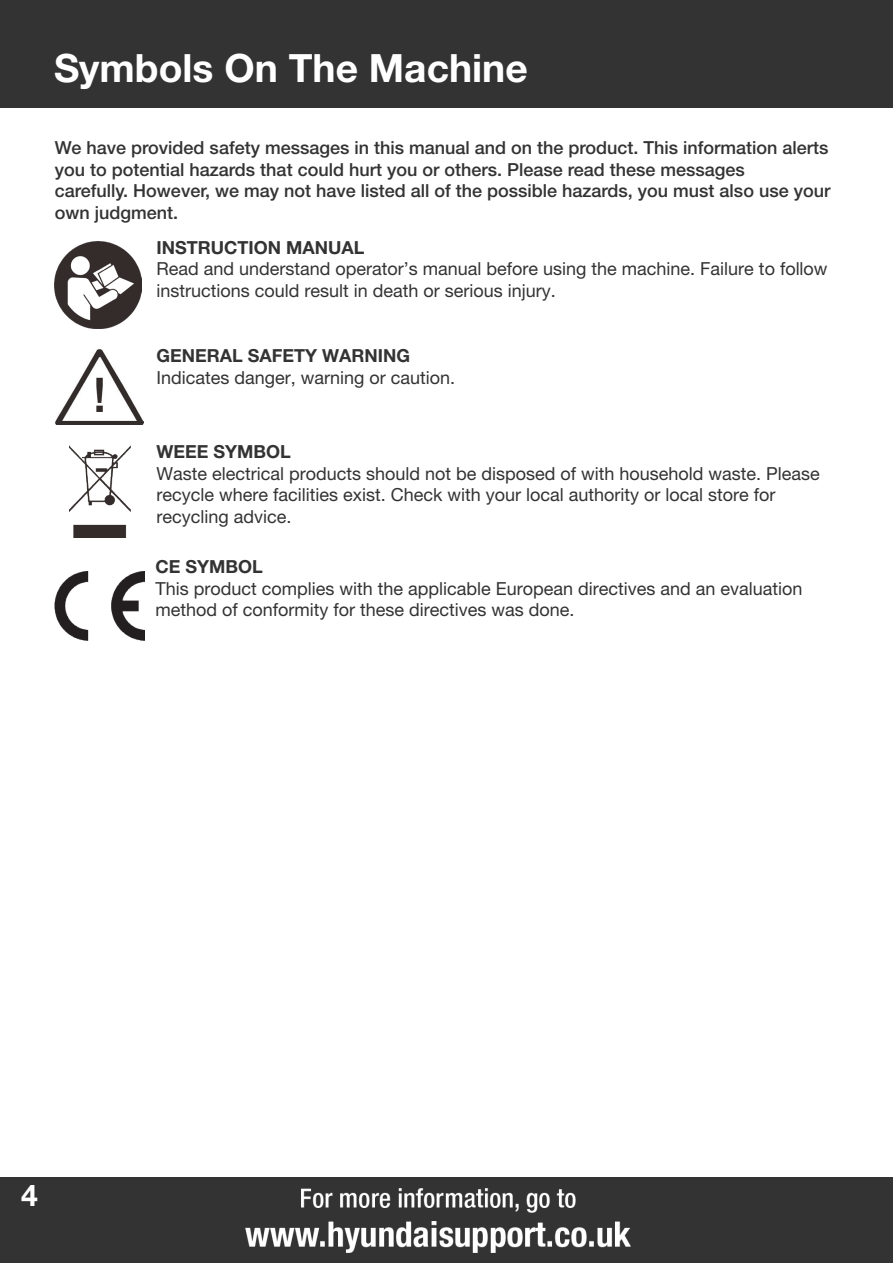
<style>
.page{position:relative;width:893px;height:1263px;background:#fff}
.page>*{position:absolute;margin:0;border:0;box-sizing:border-box;transform-origin:0 0}
.t1{font:700 39px "Helvetica Neue LT Pro";color:#fff}
.t2{font:700 30px "Helvetica Neue LT Pro";color:#fff}
.t3{font:18px/21.6px "Helvetica Neue LT Pro";color:#323332}
.t4{font:500 18px/21.6px "Helvetica Neue LT Pro";color:#323332}
.s1{font-weight:700}
</style>
<div class="page">
<div style="left:0;top:0;width:893px;height:107px;background:#323332"></div>
<div style="left:0;top:1178px;width:893px;height:85px;background:#323332"></div>
<img style="left:245px;top:1188px;width:386px;height:65px">
<img style="left:54px;top:241px;width:87px;height:88px">
<img style="left:55px;top:349px;width:88px;height:76px">
<img style="left:70px;top:445px;width:61px;height:93px">
<img style="left:54px;top:571px;width:91px;height:69px">
<p class="t1" style="left:54px;top:44px;width:475px">Symbols On The Machine</p>
<p class="t4" style="left:55px;top:137px;width:775px">We have provided safety messages in this manual and on the product. This information alerts you to potential hazards that could hurt you or others. Please read these messages</p>
<p class="t4" style="left:55px;top:180px;width:777px">carefully. However, we may not have listed all of the possible hazards, you must also use your own judgment.</p>
<p class="t3" style="left:156px;top:236px;width:673px"><span class="s1">INSTRUCTION MANUAL<br></span>Read and understand operator’s manual before using the machine. Failure to follow instructions could result in death or serious injury.</p>
<p class="t3" style="left:156px;top:345px;width:300px"><span class="s1">GENERAL SAFETY WARNING<br></span>Indicates danger, warning or caution.</p>
<p class="t3" style="left:156px;top:440px;width:665px"><span class="s1">WEEE SYMBOL<br></span>Waste electrical products should not be disposed of with household waste. Please recycle where facilities exist. Check with your local authority or local store for</p>
<p class="t3" style="left:156px;top:505px;width:137px">recycling advice.</p>
<p class="t3" style="left:155px;top:556px;width:649px"><span class="s1">CE SYMBOL<br></span>This product complies with the applicable European directives and an evaluation method of conformity for these directives was done.</p>
<p class="t2" style="left:21px;top:1176px;width:18px">4</p>
</div>
